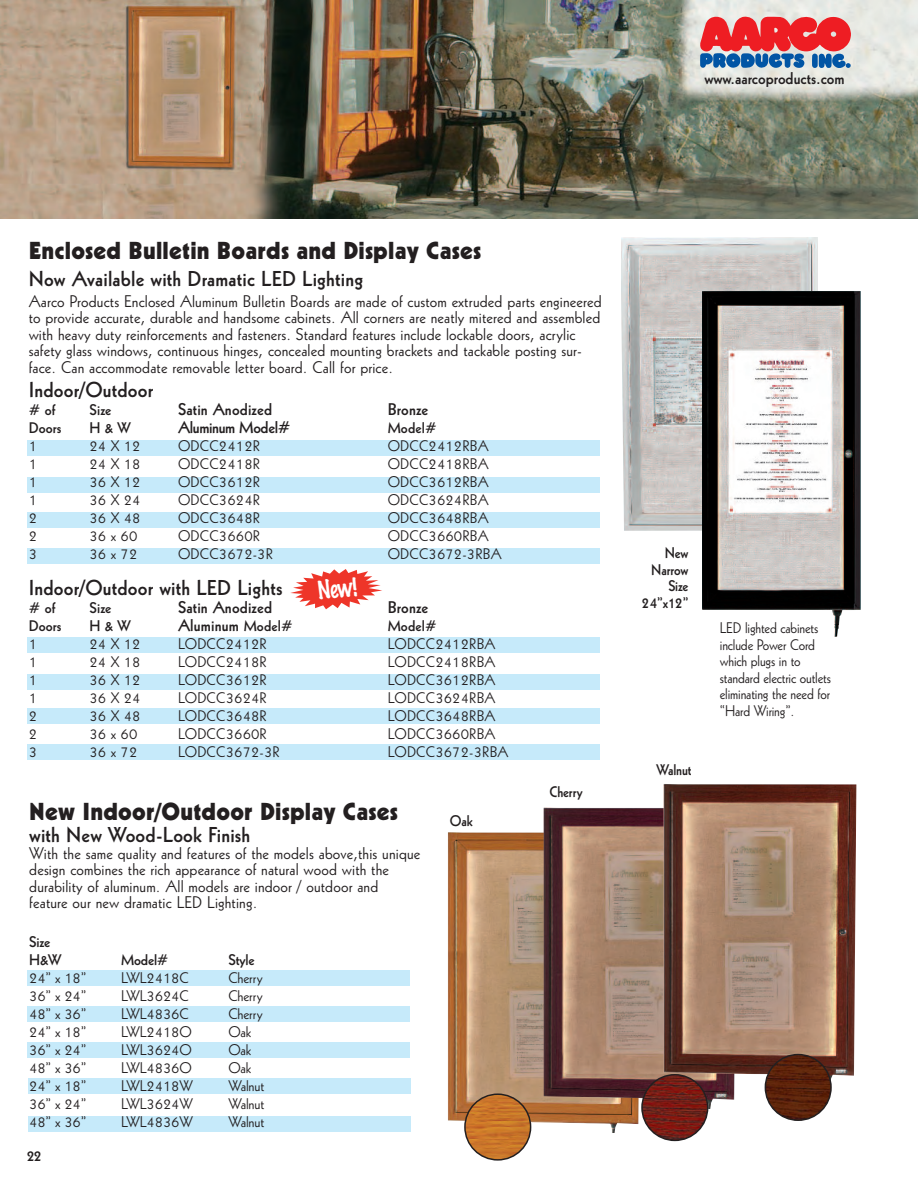
<style>
.page{position:relative;width:918px;height:1188px;background:#fff}
.page>*{position:absolute;margin:0;border:0;box-sizing:border-box;transform-origin:0 0}
.t1{font:24px "Geometric 231 BT Heavy C";letter-spacing:.01em;color:#231f20}
.t2{font:100 23.4px "Marker Felt";color:#fff;scale:.9 1}
.t3{font:21px "Geometric 231 BT Bold C";letter-spacing:.01em;color:#231f20}
.t4{font:16.5px/16.5px "Geometric 231 BT Roman C";letter-spacing:.01em;color:#231f20}
.t5{font:16.5px "Geometric 231 BT Bold C";letter-spacing:.01em;color:#231f20}
.t6{font:16.5px "Geometric 231 BT Bold C";letter-spacing:-.02em;color:#231f20}
.t7{font:15px "Geometric 231 BT Roman C";letter-spacing:.01em;color:#231f20}
.t8{font:15px/16.5px "Geometric 231 BT Roman C";letter-spacing:-.01em;color:#231f20;scale:.95 1}
.t9{font:15px "Geometric 231 BT Roman C";letter-spacing:-.01em;color:#231f20}
.t10{font:15px/18px "Geometric 231 BT Bold C";letter-spacing:-.01em;color:#231f20}
.t11{font:15px/16.5px "Geometric 231 BT Bold C";letter-spacing:-.01em;color:#231f20;text-align:right;scale:.95 1}
.s1{font-size:15px}
</style>
<div class="page">
<div style="left:27px;top:441px;width:572px;height:15px;background:#c6eafa"></div>
<div style="left:27px;top:478px;width:573px;height:15px;background:#c6eafa"></div>
<div style="left:27px;top:512px;width:573px;height:15px;background:#c6eafa"></div>
<div style="left:27px;top:548px;width:573px;height:15px;background:#c6eafa"></div>
<div style="left:27px;top:637px;width:572px;height:15px;background:#c6eafa"></div>
<div style="left:27px;top:674px;width:573px;height:16px;background:#c6eafa"></div>
<div style="left:27px;top:709px;width:573px;height:15px;background:#c6eafa"></div>
<div style="left:27px;top:745px;width:573px;height:15px;background:#c6eafa"></div>
<img style="left:448px;top:832px;width:191px;height:300px">
<img style="left:544px;top:808px;width:191px;height:301px">
<img style="left:664px;top:784px;width:192px;height:305px">
<div style="left:27px;top:971px;width:383px;height:15px;background:#c6eafa"></div>
<div style="left:27px;top:1007px;width:383px;height:15px;background:#c6eafa"></div>
<div style="left:27px;top:1043px;width:383px;height:15px;background:#c6eafa"></div>
<div style="left:28px;top:1079px;width:383px;height:15px;background:#c6eafa"></div>
<div style="left:28px;top:1116px;width:383px;height:15px;background:#c6eafa"></div>
<img style="left:0;top:0;width:918px;height:218px">
<svg style="left:700px;top:17px;width:151px;height:51px;background:#bc5c6e"></svg>
<img style="left:622px;top:238px;width:196px;height:292px">
<img style="left:702px;top:291px;width:159px;height:346px">
<svg style="left:290px;top:569px;width:92px;height:40px"></svg>
<svg style="left:464px;top:1093px;width:67px;height:68px;background:#c28147"></svg>
<svg style="left:641px;top:1074px;width:67px;height:67px;background:#7e3c36"></svg>
<svg style="left:765px;top:1054px;width:67px;height:67px;background:#693c2a"></svg>
<p class="t5" style="left:704px;top:72px;width:142px">www.aarcoproducts.com</p>
<h1 class="t1" style="left:29px;top:242px;width:454px">Enclosed Bulletin Boards and Display Cases</h1>
<p class="t3" style="left:29px;top:271px;width:336px">Now Available with Dramatic LED Lighting</p>
<p class="t4" style="left:29px;top:294px;width:574px">Aarco Products Enclosed Aluminum Bulletin Boards are made of custom extruded parts engineered to provide accurate, durable and handsome cabinets. All corners are neatly mitered and assembled with heavy duty reinforcements and fasteners. Standard features include lockable doors, acrylic safety glass windows, continuous hinges, concealed mounting brackets and tackable posting sur&shy;face. Can accommodate removable letter board. Call for price.</p>
<p class="t3" style="left:29px;top:382px;width:126px">Indoor/Outdoor</p>
<p class="t10" style="left:29px;top:402px;width:28px"># of</p>
<p class="t10" style="left:89px;top:402px;width:24px">Size</p>
<p class="t5" style="left:178px;top:403px;width:95px">Satin Anodized</p>
<p class="t5" style="left:388px;top:403px;width:42px">Bronze</p>
<p class="t10" style="left:29px;top:420px;width:34px">Doors</p>
<p class="t10" style="left:89px;top:420px;width:43px">H&amp;W</p>
<p class="t6" style="left:178px;top:421px;width:114px">Aluminum Model#</p>
<p class="t10" style="left:388px;top:420px;width:50px">Model#</p>
<p class="t7" style="left:29px;top:440px;width:10px">1</p>
<p class="t7" style="left:89px;top:440px;width:53px">24 X 12</p>
<p class="t7" style="left:178px;top:440px;width:84px">ODCC2412R</p>
<p class="t7" style="left:388px;top:440px;width:102px">ODCC2412RBA</p>
<p class="t7" style="left:29px;top:458px;width:10px">1</p>
<p class="t7" style="left:89px;top:458px;width:53px">24 X 18</p>
<p class="t7" style="left:178px;top:458px;width:84px">ODCC2418R</p>
<p class="t7" style="left:388px;top:458px;width:102px">ODCC2418RBA</p>
<p class="t7" style="left:29px;top:476px;width:10px">1</p>
<p class="t7" style="left:89px;top:476px;width:53px">36 X 12</p>
<p class="t7" style="left:178px;top:476px;width:84px">ODCC3612R</p>
<p class="t7" style="left:388px;top:476px;width:102px">ODCC3612RBA</p>
<p class="t7" style="left:29px;top:494px;width:10px">1</p>
<p class="t7" style="left:89px;top:494px;width:53px">36 X 24</p>
<p class="t7" style="left:178px;top:494px;width:84px">ODCC3624R</p>
<p class="t7" style="left:388px;top:494px;width:102px">ODCC3624RBA</p>
<p class="t7" style="left:29px;top:512px;width:10px">2</p>
<p class="t7" style="left:89px;top:512px;width:53px">36 X 48</p>
<p class="t7" style="left:178px;top:512px;width:84px">ODCC3648R</p>
<p class="t7" style="left:388px;top:512px;width:102px">ODCC3648RBA</p>
<p class="t7" style="left:29px;top:530px;width:10px">2</p>
<p class="t7" style="left:89px;top:530px;width:49px">36 x 60</p>
<p class="t7" style="left:178px;top:530px;width:84px">ODCC3660R</p>
<p class="t7" style="left:388px;top:530px;width:102px">ODCC3660RBA</p>
<p class="t7" style="left:29px;top:548px;width:10px">3</p>
<p class="t7" style="left:89px;top:548px;width:49px">36 x 72</p>
<p class="t7" style="left:178px;top:548px;width:97px">ODCC3672-3R</p>
<p class="t7" style="left:388px;top:548px;width:115px">ODCC3672-3RBA</p>
<p class="t3" style="left:29px;top:580px;width:255px">Indoor/Outdoor with LED Lights</p>
<p class="t10" style="left:29px;top:600px;width:28px"># of</p>
<p class="t10" style="left:89px;top:600px;width:24px">Size</p>
<p class="t5" style="left:178px;top:601px;width:95px">Satin Anodized</p>
<p class="t5" style="left:388px;top:601px;width:42px">Bronze</p>
<p class="t10" style="left:29px;top:618px;width:34px">Doors</p>
<p class="t10" style="left:89px;top:618px;width:43px">H&amp;W</p>
<p class="t5" style="left:178px;top:619px;width:116px">Aluminum <span class="s1">Model#</span></p>
<p class="t10" style="left:388px;top:618px;width:50px">Model#</p>
<p class="t7" style="left:29px;top:638px;width:10px">1</p>
<p class="t7" style="left:89px;top:638px;width:53px">24 X 12</p>
<p class="t7" style="left:178px;top:638px;width:90px">LODCC2412R</p>
<p class="t7" style="left:388px;top:638px;width:109px">LODCC2412RBA</p>
<p class="t7" style="left:29px;top:656px;width:10px">1</p>
<p class="t7" style="left:89px;top:656px;width:53px">24 X 18</p>
<p class="t7" style="left:178px;top:656px;width:90px">LODCC2418R</p>
<p class="t7" style="left:388px;top:656px;width:109px">LODCC2418RBA</p>
<p class="t7" style="left:29px;top:674px;width:10px">1</p>
<p class="t7" style="left:89px;top:674px;width:53px">36 X 12</p>
<p class="t7" style="left:178px;top:674px;width:90px">LODCC3612R</p>
<p class="t7" style="left:388px;top:674px;width:109px">LODCC3612RBA</p>
<p class="t7" style="left:29px;top:692px;width:10px">1</p>
<p class="t7" style="left:89px;top:692px;width:53px">36 X 24</p>
<p class="t7" style="left:178px;top:692px;width:90px">LODCC3624R</p>
<p class="t7" style="left:388px;top:692px;width:109px">LODCC3624RBA</p>
<p class="t7" style="left:29px;top:710px;width:10px">2</p>
<p class="t7" style="left:89px;top:710px;width:53px">36 X 48</p>
<p class="t7" style="left:178px;top:710px;width:90px">LODCC3648R</p>
<p class="t7" style="left:388px;top:710px;width:109px">LODCC3648RBA</p>
<p class="t7" style="left:29px;top:728px;width:10px">2</p>
<p class="t7" style="left:89px;top:728px;width:49px">36 x 60</p>
<p class="t7" style="left:178px;top:728px;width:90px">LODCC3660R</p>
<p class="t7" style="left:388px;top:728px;width:109px">LODCC3660RBA</p>
<p class="t7" style="left:29px;top:746px;width:10px">3</p>
<p class="t7" style="left:89px;top:746px;width:49px">36 x 72</p>
<p class="t7" style="left:178px;top:746px;width:103px">LODCC3672-3R</p>
<p class="t7" style="left:388px;top:746px;width:122px">LODCC3672-3RBA</p>
<h2 class="t2" style="left:317px;top:577px;width:45px;rotate:-5deg">New!</h2>
<h1 class="t1" style="left:29px;top:803px;width:370px">New Indoor/Outdoor Display Cases</h1>
<p class="t3" style="left:29px;top:827px;width:222px">with New Wood-Look Finish</p>
<p class="t4" style="left:29px;top:846px;width:393px">With the same quality and features of the models above,this unique design combines the rich appearance of natural wood with the durability of aluminum. All models are indoor / outdoor and feature our new dramatic LED Lighting.</p>
<p class="t10" style="left:29px;top:934px;width:34px">Size<br>H&amp;W</p>
<p class="t10" style="left:121px;top:952px;width:49px">Model#</p>
<p class="t10" style="left:228px;top:952px;width:28px">Style</p>
<p class="t7" style="left:29px;top:972px;width:59px">24” x 18”</p>
<p class="t9" style="left:121px;top:972px;width:69px">LWL2418C</p>
<p class="t7" style="left:228px;top:972px;width:36px">Cherry</p>
<p class="t7" style="left:29px;top:990px;width:59px">36” x 24”</p>
<p class="t9" style="left:121px;top:990px;width:69px">LWL3624C</p>
<p class="t7" style="left:228px;top:990px;width:36px">Cherry</p>
<p class="t7" style="left:29px;top:1008px;width:59px">48” x 36”</p>
<p class="t9" style="left:121px;top:1008px;width:69px">LWL4836C</p>
<p class="t7" style="left:228px;top:1008px;width:36px">Cherry</p>
<p class="t7" style="left:29px;top:1026px;width:59px">24” x 18”</p>
<p class="t9" style="left:121px;top:1026px;width:72px">LWL2418O</p>
<p class="t7" style="left:228px;top:1026px;width:24px">Oak</p>
<p class="t7" style="left:29px;top:1044px;width:59px">36” x 24”</p>
<p class="t9" style="left:121px;top:1044px;width:72px">LWL3624O</p>
<p class="t7" style="left:228px;top:1044px;width:24px">Oak</p>
<p class="t7" style="left:29px;top:1062px;width:59px">48” x 36”</p>
<p class="t9" style="left:121px;top:1062px;width:72px">LWL4836O</p>
<p class="t7" style="left:228px;top:1062px;width:24px">Oak</p>
<p class="t7" style="left:29px;top:1080px;width:59px">24” x 18”</p>
<p class="t9" style="left:121px;top:1080px;width:73px">LWL2418W</p>
<p class="t7" style="left:228px;top:1080px;width:37px">Walnut</p>
<p class="t7" style="left:29px;top:1098px;width:59px">36” x 24”</p>
<p class="t9" style="left:121px;top:1098px;width:73px">LWL3624W</p>
<p class="t7" style="left:228px;top:1098px;width:37px">Walnut</p>
<p class="t7" style="left:29px;top:1116px;width:59px">48” x 36”</p>
<p class="t9" style="left:121px;top:1116px;width:73px">LWL4836W</p>
<p class="t7" style="left:228px;top:1116px;width:37px">Walnut</p>
<p class="t10" style="left:27px;top:1148px;width:17px">22</p>
<p class="t11" style="left:450px;top:813px;width:26px">Oak</p>
<p class="t11" style="left:550px;top:785px;width:36px">Cherry</p>
<p class="t11" style="left:642px;top:546px;width:51px">New<br>Narrow<br>Size<br>24”x12”</p>
<p class="t11" style="left:657px;top:763px;width:38px">Walnut</p>
<p class="t8" style="left:720px;top:621px;width:118px">LED lighted cabinets include Power Cord which plugs in to standard electric outlets eliminating the need for “Hard Wiring”.</p>
</div>
